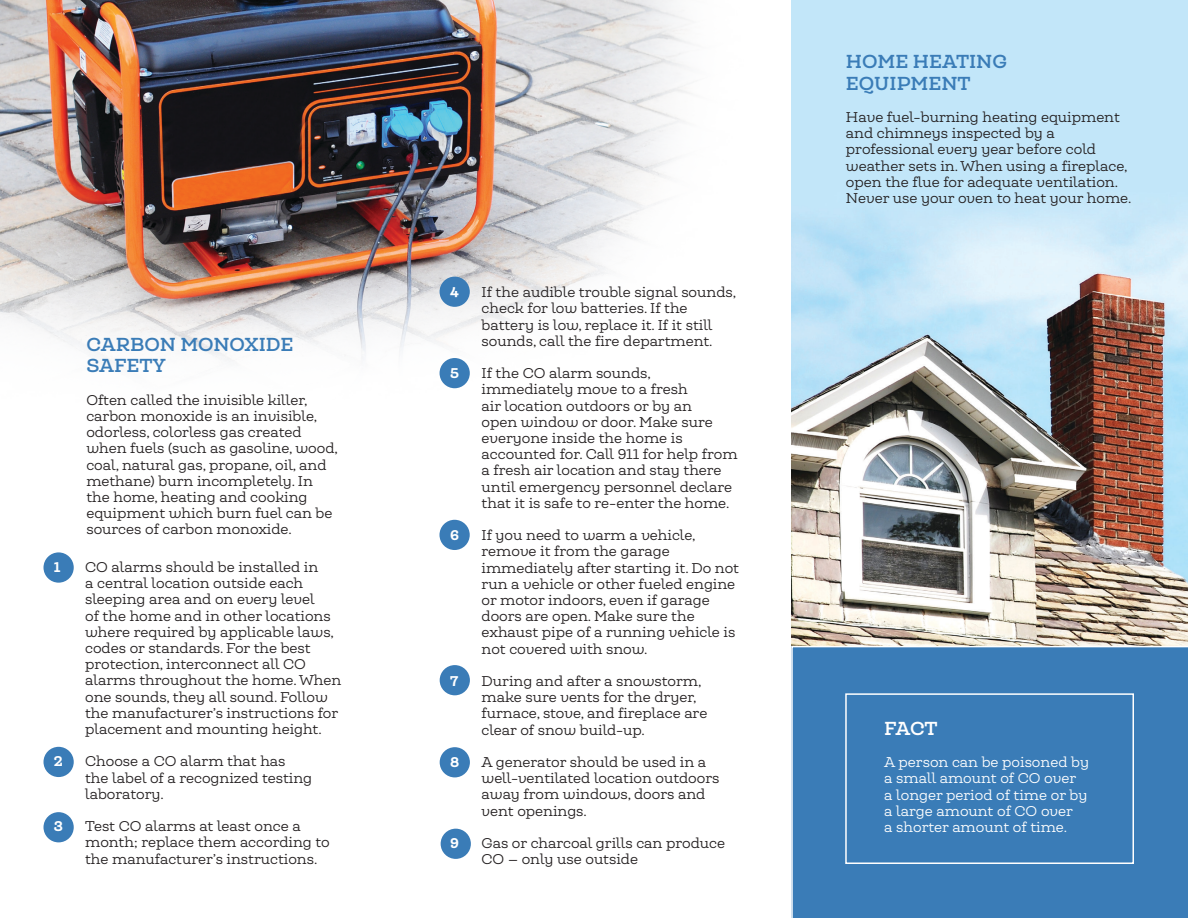
<style>
.page{position:relative;width:1188px;height:918px;background:#fff}
.page>*{position:absolute;margin:0;border:0;box-sizing:border-box;transform-origin:0 0}
.t1{font:700 18px/21.6px "Queulat Alt";color:#3a7cb7}
.t2{font:700 18px "Queulat Alt";color:#fff}
.t3{font:13.5px/16.2px "Queulat Alt";color:#231f20}
.t4{font:13.5px/16.2px "Queulat Alt";color:#fff}
.t5{font:900 13.5px "Queulat Alt";color:#fff}
</style>
<div class="page">
<img style="left:792px;top:0;width:396px;height:646px">
<img style="left:0;top:0;width:792px;height:469px">
<div style="left:44px;top:747px;width:30px;height:30px;background:#3a7cb7;border-radius:50%"></div>
<div style="left:44px;top:552px;width:30px;height:31px;background:#3a7cb7;border-radius:50%"></div>
<div style="left:44px;top:812px;width:30px;height:30px;background:#3a7cb7;border-radius:50%"></div>
<div style="left:440px;top:277px;width:30px;height:30px;background:#3a7cb7;border-radius:50%"></div>
<div style="left:440px;top:358px;width:30px;height:30px;background:#3a7cb7;border-radius:50%"></div>
<div style="left:439px;top:520px;width:31px;height:30px;background:#3a7cb7;border-radius:50%"></div>
<div style="left:440px;top:665px;width:30px;height:30px;background:#3a7cb7;border-radius:50%"></div>
<div style="left:440px;top:747px;width:30px;height:30px;background:#3a7cb7;border-radius:50%"></div>
<div style="left:791px;top:646px;width:397px;height:272px;background:#3a7cb7"></div>
<div style="left:441px;top:829px;width:30px;height:30px;background:#3a7cb7;border-radius:50%"></div>
<div style="left:845px;top:693px;width:289px;height:171px;border:2px solid #fff"></div>
<h1 class="t1" style="left:86px;top:333px;width:209px">CARBON MONOXIDE<br>SAFETY</h1>
<p class="t3" style="left:86px;top:392px;width:253px">Often called the invisible killer, carbon monoxide is an invisible, odorless, colorless gas created when fuels (such as gasoline, wood, coal, natural gas, propane, oil, and methane) burn incompletely. In the home, heating and cooking equipment which burn fuel can be sources of carbon monoxide.</p>
<p class="t5" style="left:54px;top:558px;width:8px">1</p>
<p class="t3" style="left:85px;top:559px;width:258px">CO alarms should be installed in<br>a central location outside each sleeping area and on every level<br>of the home and in other locations where required by applicable laws, codes or standards. For the best protection, interconnect all CO alarms throughout the home. When one sounds, they all sound. Follow the manufacturer’s instructions for placement and mounting height.</p>
<p class="t5" style="left:54px;top:752px;width:11px">2</p>
<p class="t3" style="left:85px;top:753px;width:228px">Choose a CO alarm that has the label of a recognized testing laboratory.</p>
<p class="t5" style="left:54px;top:817px;width:11px">3</p>
<p class="t3" style="left:85px;top:818px;width:246px">Test CO alarms at least once a month; replace them according to the manufacturer’s instructions.</p>
<p class="t5" style="left:450px;top:283px;width:10px">4</p>
<p class="t3" style="left:482px;top:284px;width:256px">If the audible trouble signal sounds, check for low batteries. If the battery is low, replace it. If it still sounds, call the fire department.</p>
<p class="t5" style="left:450px;top:364px;width:10px">5</p>
<p class="t3" style="left:482px;top:365px;width:257px">If the CO alarm sounds, immediately move to a fresh<br>air location outdoors or by an<br>open window or door. Make sure everyone inside the home is accounted for. Call 911 for help from a fresh air location and stay there until emergency personnel declare that it is safe to re-enter the home.</p>
<p class="t5" style="left:450px;top:526px;width:11px">6</p>
<p class="t3" style="left:482px;top:527px;width:259px">If you need to warm a vehicle, remove it from the garage immediately after starting it. Do not run a vehicle or other fueled engine or motor indoors, even if garage doors are open. Make sure the exhaust pipe of a running vehicle is not covered with snow.</p>
<p class="t5" style="left:450px;top:672px;width:10px">7</p>
<p class="t3" style="left:482px;top:673px;width:227px">During and after a snowstorm, make sure vents for the dryer, furnace, stove, and fireplace are clear of snow build-up.</p>
<p class="t5" style="left:450px;top:753px;width:11px">8</p>
<p class="t3" style="left:482px;top:754px;width:239px">A generator should be used in a well-ventilated location outdoors away from windows, doors and vent openings.</p>
<p class="t5" style="left:450px;top:834px;width:10px">9</p>
<p class="t3" style="left:482px;top:835px;width:245px">Gas or charcoal grills can produce<br>CO — only use outside</p>
<h1 class="t1" style="left:846px;top:50px;width:162px">HOME HEATING<br>EQUIPMENT</h1>
<p class="t3" style="left:846px;top:109px;width:287px">Have fuel-burning heating equipment and chimneys inspected by a professional every year before cold weather sets in. When using a fireplace, open the flue for adequate ventilation.<br>Never use your oven to heat your home.</p>
<h1 class="t2" style="left:884px;top:716px;width:55px">FACT</h1>
<p class="t4" style="left:884px;top:754px;width:206px">A person can be poisoned by a small amount of CO over<br>a longer period of time or by a large amount of CO over<br>a shorter amount of time.</p>
</div>
